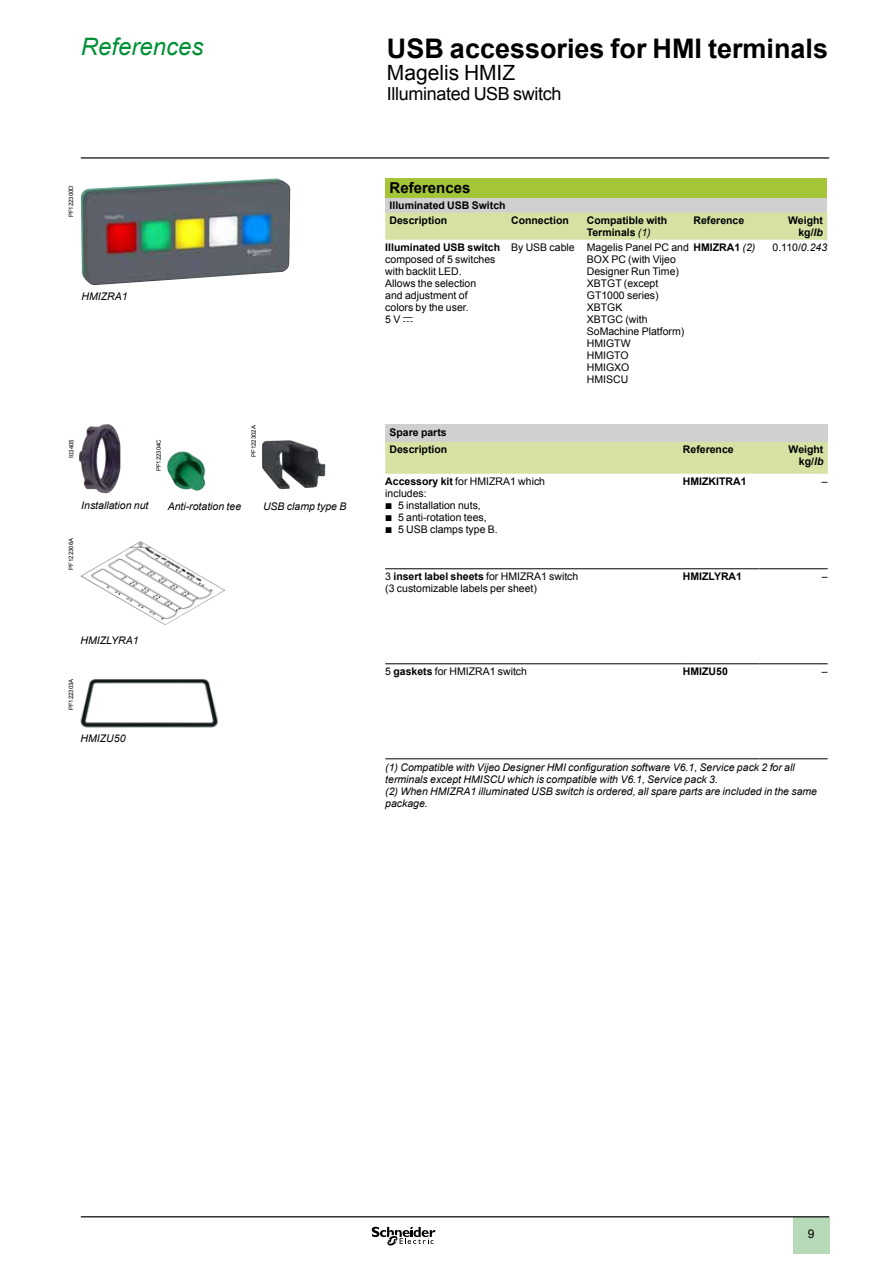
<style>
.page{position:relative;width:893px;height:1263px;background:#fff}
.page>*{position:absolute;margin:0;border:0;box-sizing:border-box;transform-origin:0 0}
.t1{font:700 27px "Arial";color:#000}
.t2{font:italic 24px "Arial";color:#009037}
.t3{font:21px "Arial";color:#000}
.t4{font:18px "Arial";letter-spacing:-.02em;color:#000}
.t5{font:700 15px "Arial";color:#000}
.t6{font:12px "Arial";color:#000}
.t7{font:10.5px/12px "Arial";color:#000}
.t8{font:italic 10.5px/12px "Arial";color:#000}
.t9{font:700 10.5px/12px "Arial";color:#000}
.t10{font:6px "Arial";color:#000}
.s1{font-weight:400;font-style:italic}
.s2{font-style:italic}
.s3{font-family:"Graph Schneider"}
.s4{font-weight:700}
</style>
<div class="page">
<hr style="left:81px;top:157px;width:748px;height:2px;background:#000">
<div style="left:793px;top:1217px;width:36px;height:37px;background:#b6d9b7"></div>
<hr style="left:81px;top:1216px;width:748px;height:1px;background:#000">
<svg style="left:372px;top:1226px;width:63px;height:20px"></svg>
<img style="left:81px;top:178px;width:209px;height:107px">
<div style="left:385px;top:178px;width:442px;height:20px;background:#a4c537"></div>
<div style="left:385px;top:198px;width:442px;height:14px;background:#d0d0d1"></div>
<svg style="left:385px;top:212px;width:442px;height:28px;background:#d5e1a5"></svg>
<div style="left:385px;top:424px;width:443px;height:18px;background:#d0d0d1"></div>
<div style="left:385px;top:442px;width:443px;height:32px;background:#d5e2a4"></div>
<hr style="left:385px;top:568px;width:298px;height:1px;background:#000">
<hr style="left:385px;top:663px;width:298px;height:1px;background:#000">
<hr style="left:683px;top:568px;width:76px;height:1px;background:#000">
<hr style="left:683px;top:663px;width:76px;height:1px;background:#000">
<hr style="left:759px;top:568px;width:69px;height:1px;background:#000">
<hr style="left:759px;top:663px;width:69px;height:1px;background:#000">
<hr style="left:385px;top:758px;width:298px;height:1px;background:#000">
<hr style="left:683px;top:758px;width:76px;height:1px;background:#000">
<hr style="left:759px;top:758px;width:69px;height:1px;background:#000">
<img style="left:79px;top:424px;width:28px;height:38px">
<img style="left:167px;top:451px;width:38px;height:40px">
<img style="left:262px;top:440px;width:63px;height:49px">
<img style="left:80px;top:541px;width:145px;height:84px">
<img style="left:80px;top:679px;width:139px;height:49px">
<h2 class="t2" style="left:81px;top:31px;width:124px">References</h2>
<h1 class="t1" style="left:387px;top:30px;width:443px">USB accessories for HMI terminals</h1>
<h3 class="t3" style="left:387px;top:59px;width:130px">Magelis HMIZ</h3>
<h3 class="t4" style="left:387px;top:81px;width:176px">Illuminated USB switch</h3>
<p class="t10" style="left:67px;top:217px;width:34px;rotate:-90deg">PF122300D</p>
<h3 class="t5" style="left:389px;top:177px;width:82px">References</h3>
<p class="t9" style="left:389px;top:198px;width:118px;line-height:14.9px">Illuminated USB Switch<br>Description</p>
<p class="t9" style="left:511px;top:214px;width:59px">Connection</p>
<p class="t9" style="left:587px;top:214px;width:82px">Compatible with<br>Terminals <span class="s1">(1)</span></p>
<p class="t9" style="left:693px;top:214px;width:52px">Reference</p>
<p class="t9" style="left:788px;top:214px;width:36px;text-align:right">Weight kg/<span class="s2">lb</span></p>
<p class="t8" style="left:82px;top:291px;width:48px">HMIZRA1</p>
<p class="t10" style="left:67px;top:459px;width:22px;rotate:-90deg">103405</p>
<p class="t10" style="left:155px;top:471px;width:34px;rotate:-90deg">PF122304C</p>
<p class="t10" style="left:250px;top:457px;width:33px;rotate:-90deg">PF122302A</p>
<p class="t8" style="left:81px;top:500px;width:69px">Installation nut</p>
<p class="t8" style="left:168px;top:500px;width:75px">Anti-rotation tee</p>
<p class="t10" style="left:67px;top:570px;width:33px;rotate:-90deg">PF122306A</p>
<p class="t8" style="left:263px;top:500px;width:85px">USB clamp type B</p>
<p class="t8" style="left:81px;top:635px;width:59px">HMIZLYRA1</p>
<p class="t10" style="left:67px;top:710px;width:33px;rotate:-90deg">PF122303A</p>
<p class="t8" style="left:81px;top:733px;width:46px">HMIZU50</p>
<p class="t9" style="left:385px;top:242px;width:116px">Illuminated USB switch</p>
<p class="t7" style="left:385px;top:253px;width:112px">composed of 5 switches with backlit LED.<br>Allows the selection and adjustment of colors by the user.<br>5 V <span class="s3">c</span></p>
<p class="t7" style="left:587px;top:241px;width:170px;text-indent:-76px">By USB cable Magelis Panel PC and <span class="s4">HMIZRA1</span> <span class="s2">(2)<br></span>BOX PC (with Vijeo<br>Designer Run Time)<br>XBTGT (except<br>GT1000 series)<br>XBTGK<br>XBTGC (with<br>SoMachine Platform)<br>HMIGTW<br>HMIGTO<br>HMIGXO<br>HMISCU</p>
<p class="t7" style="left:772px;top:241px;width:56px">0.110/<span class="s2">0.243</span></p>
<p class="t9" style="left:389px;top:424px;width:59px;line-height:17.2px">Spare parts<br>Description</p>
<p class="t9" style="left:683px;top:444px;width:52px">Reference</p>
<p class="t9" style="left:789px;top:444px;width:36px;text-align:right">Weight kg/<span class="s2">lb</span></p>
<p class="t7" style="left:385px;top:475px;width:161px"><span class="s4">Accessory kit</span> for HMIZRA1 which includes:<br><span class="s3">b</span> 5 installation nuts,<br><span class="s3">b</span> 5 anti-rotation tees,<br><span class="s3">b</span> 5 USB clamps type B.</p>
<p class="t9" style="left:683px;top:476px;width:65px">HMIZKITRA1</p>
<p class="t8" style="left:822px;top:475px;width:7px">–</p>
<p class="t7" style="left:385px;top:570px;width:195px">3 <span class="s4">insert label sheets</span> for HMIZRA1 switch (3 customizable labels per sheet)</p>
<p class="t9" style="left:683px;top:571px;width:61px">HMIZLYRA1</p>
<p class="t8" style="left:822px;top:570px;width:7px">–</p>
<p class="t7" style="left:385px;top:665px;width:143px">5 <span class="s4">gaskets</span> for HMIZRA1 switch</p>
<p class="t9" style="left:683px;top:666px;width:46px">HMIZU50</p>
<p class="t8" style="left:822px;top:665px;width:7px">–</p>
<p class="t8" style="left:385px;top:761px;width:433px">(1) Compatible with Vijeo Designer HMI configuration software V6.1, Service pack 2 for all terminals except HMISCU which is compatible with V6.1, Service pack 3.<br>(2) When HMIZRA1 illuminated USB switch is ordered, all spare parts are included in the same package.</p>
<p class="t6" style="left:808px;top:1226px;width:8px">9</p>
</div>
